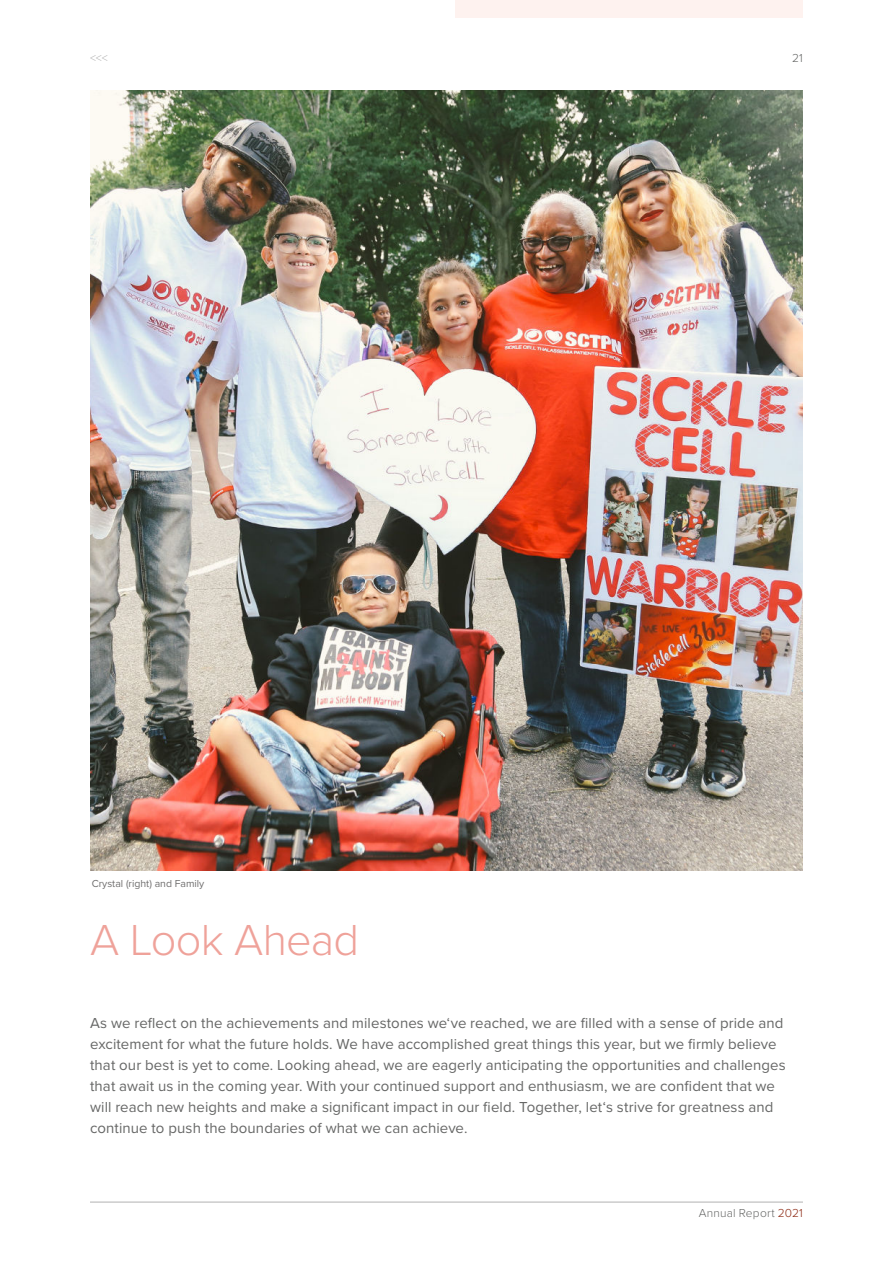
<style>
.page{position:relative;width:893px;height:1263px;background:#fff}
.page>*{position:absolute;margin:0;border:0;box-sizing:border-box;transform-origin:0 0}
.t1{font:300 45px "Proxima Nova";letter-spacing:-.02em;color:#efa29a}
.t2{font:15px/21px "Proxima Nova";letter-spacing:.005em;color:#666766}
.t3{font:300 12px "Proxima Nova";letter-spacing:.015em;color:#666766}
.t4{font:300 12px "Proxima Nova";color:#b2b2b2}
.t5{font:10.5px "Proxima Nova";color:#706f6f}
.s1{color:#8e2b15}
</style>
<div class="page">
<div style="left:455px;top:0;width:348px;height:17px;background:#fef2ef"></div>
<hr style="left:90px;top:1202px;width:713px;height:1px;background:#b2b2b2">
<img style="left:91px;top:90px;width:712px;height:780px">
<p class="t4" style="left:90px;top:53px;width:19px">&lt;&lt;&lt;</p>
<p class="t3" style="left:792px;top:53px;width:12px">21</p>
<p class="t5" style="left:92px;top:878px;width:114px">Crystal (right) and Family</p>
<h1 class="t1" style="left:90px;top:921px;width:271px">A Look Ahead</h1>
<p class="t2" style="left:90px;top:1013px;width:697px">As we reflect on the achievements and milestones we‘ve reached, we are filled with a sense of pride and excitement for what the future holds. We have accomplished great things this year, but we firmly believe that our best is yet to come. Looking ahead, we are eagerly anticipating the opportunities and challenges that await us in the coming year. With your continued support and enthusiasm, we are confident that we will reach new heights and make a significant impact in our field. Together, let‘s strive for greatness and continue to push the boundaries of what we can achieve.</p>
<p class="t3" style="left:699px;top:1208px;width:106px">Annual Report <span class="s1">2021</span></p>
</div>
